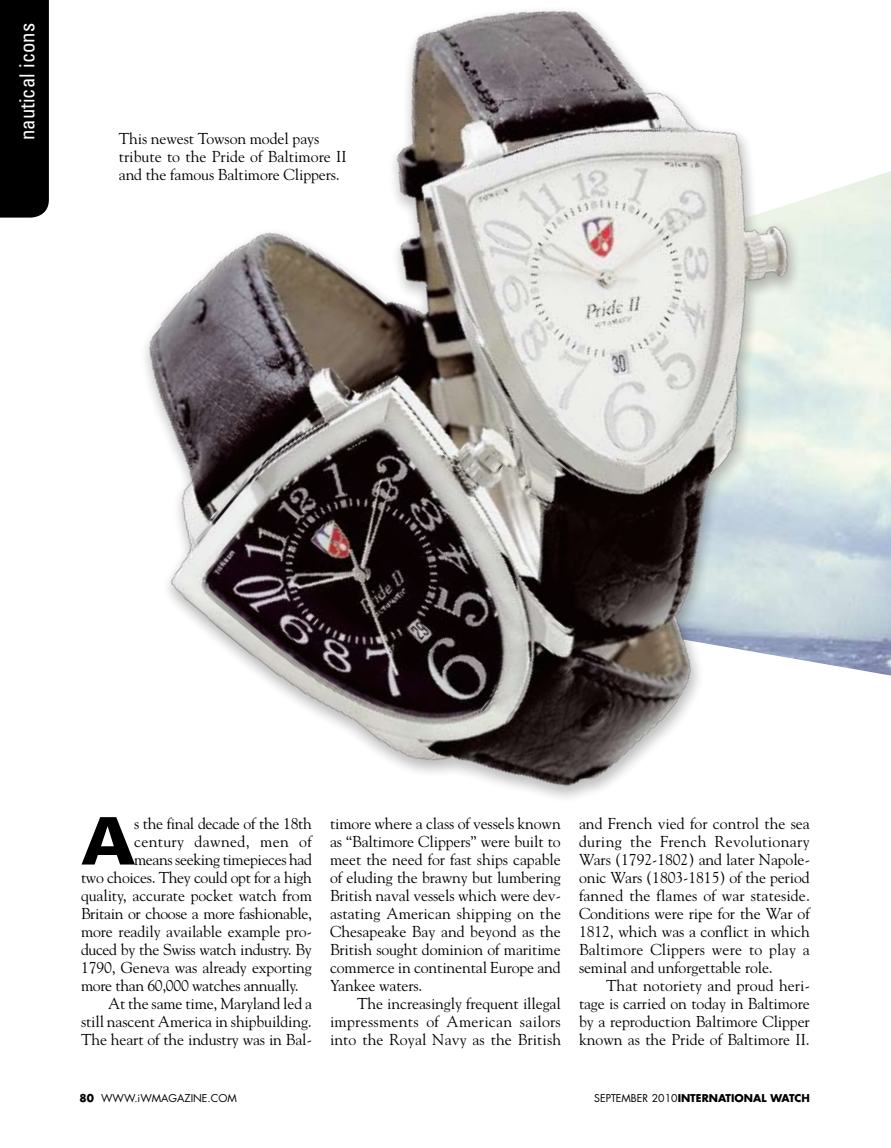
<style>
.page{position:relative;width:891px;height:1148px;background:#fff}
.page>*{position:absolute;margin:0;border:0;box-sizing:border-box;transform-origin:0 0}
.t1{font:900 65.55px "Univers";color:#000}
.t2{font:condensed 20.85px "Univers";color:#fff}
.t3{font:15.75px/18px "Goudy";letter-spacing:-.01em;color:#000;text-align:justify}
.t4{font:15.75px "Goudy";letter-spacing:.02em;color:#000}
.t5{font:700 10.5px "Futura";color:#000}
.t6{font:10.5px "Futura";color:#000}
.s1{font-weight:700}
.s2{font-weight:400}
</style>
<div class="page">
<img style="left:0;top:0;width:891px;height:798px">
<h2 class="t2" style="left:14px;top:140px;width:119px;rotate:-90deg">nautical icons</h2>
<p class="t3" style="left:119px;top:129px;width:229px;text-align:left">This newest Towson model pays tribute to the Pride of Baltimore II and the famous Baltimore Clippers.</p>
<h1 class="t1" style="left:81px;top:800px;width:56px">A</h1>
<p class="t3" style="left:134px;top:813px;width:179px">s the final decade of the 18th</p>
<p class="t4" style="left:134px;top:831px;width:179px">century dawned, men of</p>
<p class="t3" style="left:134px;top:849px;width:180px">means seeking timepieces had</p>
<p class="t3" style="left:81px;top:867px;width:232px">two choices. They could opt for a high</p>
<p class="t3" style="left:81px;top:885px;width:233px">quality, accurate pocket watch from</p>
<p class="t3" style="left:81px;top:903px;width:233px">Britain or choose a more fashionable,</p>
<p class="t3" style="left:81px;top:921px;width:233px">more readily available example pro-</p>
<p class="t3" style="left:81px;top:939px;width:232px">duced by the Swiss watch industry. By</p>
<p class="t3" style="left:81px;top:957px;width:232px">1790, Geneva was already exporting</p>
<p class="t3" style="left:81px;top:975px;width:219px">more than 60,000 watches annually.</p>
<p class="t3" style="left:108px;top:993px;width:206px">At the same time, Maryland led a</p>
<p class="t3" style="left:81px;top:1011px;width:232px">still nascent America in shipbuilding.</p>
<p class="t3" style="left:81px;top:1029px;width:233px">The heart of the industry was in Bal-</p>
<p class="t3" style="left:330px;top:813px;width:233px">timore where a class of vessels known as “Baltimore Clippers” were built to meet the need for fast ships capable of eluding the brawny but lumbering British naval vessels which were dev&shy;astating American shipping on the Chesapeake Bay and beyond as the British sought dominion of maritime commerce in continental Europe and Yankee waters.</p>
<p class="t3" style="left:330px;top:993px;width:233px;text-indent:27px">The increasingly frequent illegal impressments of American sailors into the Royal Navy as the British</p>
<p class="t3" style="left:579px;top:813px;width:233px">and French vied for control the sea during the French Revolutionary Wars (1792-1802) and later Napole&shy;onic Wars (1803-1815) of the period fanned the flames of war stateside.<br>Conditions were ripe for the War of 1812, which was a conflict in which Baltimore Clippers were to play a seminal and unforgettable role.</p>
<p class="t3" style="left:579px;top:975px;width:233px;text-indent:27px">That notoriety and proud heri&shy;tage is carried on today in Baltimore by a reproduction Baltimore Clipper known as the Pride of Baltimore II.</p>
<p class="t6" style="left:80px;top:1091px;width:159px"><span class="s1">80</span> WWW.IWMAGAZINE.COM</p>
<p class="t5" style="left:594px;top:1091px;width:217px"><span class="s2">SEPTEMBER 2010</span>INTERNATIONAL WATCH</p>
</div>
